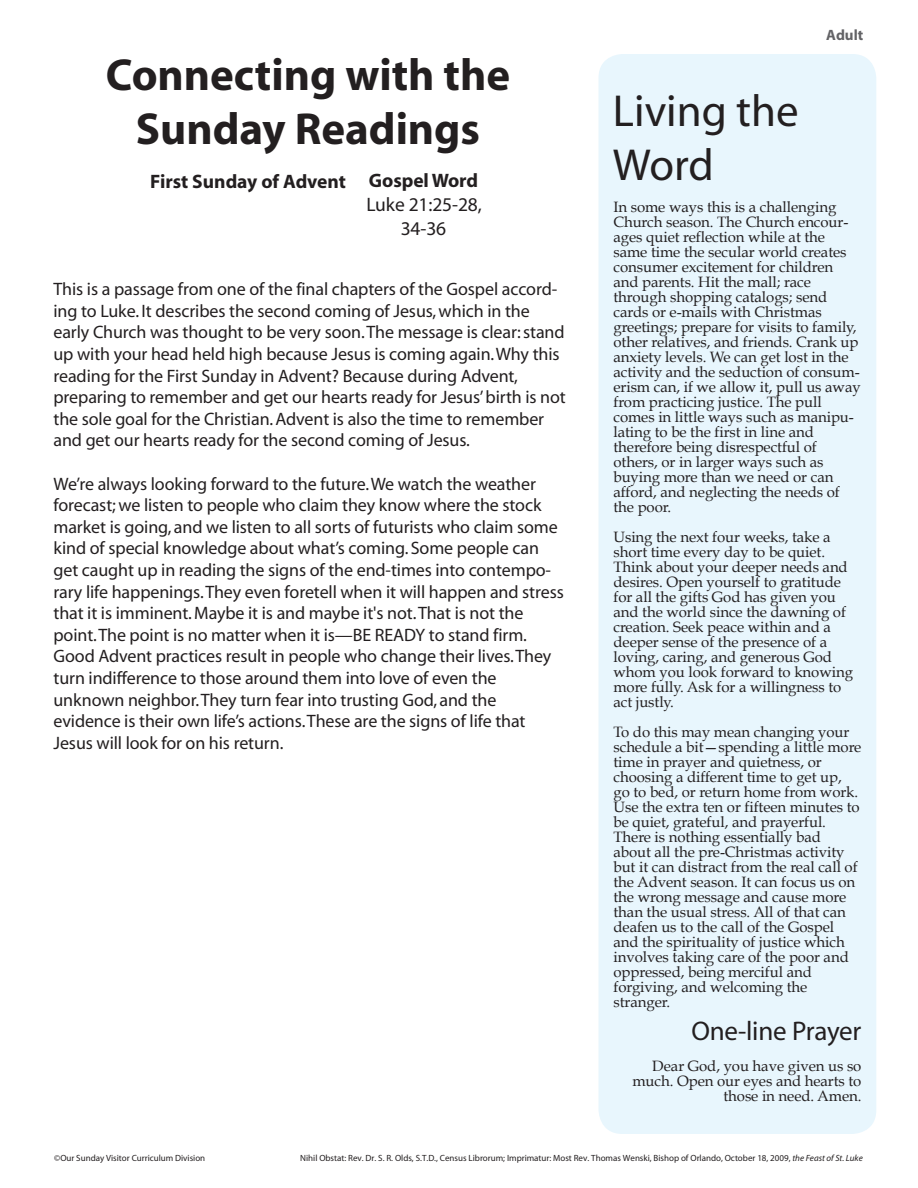
<style>
.page{position:relative;width:918px;height:1188px;background:#fff}
.page>*{position:absolute;margin:0;border:0;box-sizing:border-box;transform-origin:0 0}
.t1{font:700 45px/54px "Myriad";color:#231f20;text-align:center}
.t2{font:45px/54px "Myriad";color:#231f20}
.t3{font:27px "Myriad";letter-spacing:-.005em;color:#231f20}
.t4{font:700 19.5px "Myriad";letter-spacing:-.005em;color:#231f20}
.t5{font:19.5px/24px "Myriad";letter-spacing:-.005em;color:#231f20;text-align:center}
.t6{font:18px/21.6px "Myriad";letter-spacing:-.005em;color:#231f20}
.t7{font:15px/15px "Book Antiqua";letter-spacing:-.005em;color:#231f20}
.t8{font:700 15px "Myriad";color:#636366}
.t9{font:9px "Myriad";color:#231f20}
.s1{font-style:italic}
</style>
<div class="page">
<div style="left:598px;top:54px;width:278px;height:1080px;background:#e8f6fd;border-radius:24px"></div>
<h1 class="t1" style="left:106px;top:50px;width:406px">Connecting with the<br>Sunday Readings</h1>
<h3 class="t4" style="left:150px;top:171px;width:329px">First Sunday of Advent Gospel Word</h3>
<h3 class="t5" style="left:366px;top:194px;width:117px">Luke 21:25-28,<br>34-36</h3>
<p class="t6" style="left:53px;top:279px;width:514px">This is a passage from one of the final chapters of the Gospel accord&shy;ing to Luke. It describes the second coming of Jesus, which in the early Church was thought to be very soon. The message is clear: stand up with your head held high because Jesus is coming again. Why this reading for the First Sunday in Advent? Because during Advent, preparing to remember and get our hearts ready for Jesus’ birth is not the sole goal for the Christian. Advent is also the time to remember and get our hearts ready for the second coming of Jesus.</p>
<p class="t6" style="left:53px;top:474px;width:512px">We’re always looking forward to the future. We watch the weather forecast; we listen to people who claim they know where the stock market is going, and we listen to all sorts of futurists who claim some kind of special knowledge about what’s coming. Some people can get caught up in reading the signs of the end-times into contempo&shy;rary life happenings. They even foretell when it will happen and stress that it is imminent. Maybe it is and maybe it's not. That is not the point. The point is no matter when it is—BE READY to stand firm.<br>Good Advent practices result in people who change their lives. They turn indifference to those around them into love of even the unknown neighbor. They turn fear into trusting God, and the evidence is their own life’s actions. These are the signs of life that Jesus will look for on his return.</p>
<h1 class="t2" style="left:613px;top:85px;width:187px">Living the<br>Word</h1>
<p class="t8" style="left:826px;top:28px;width:39px">Adult</p>
<p class="t7" style="left:613px;top:199px;width:249px">In some ways this is a challenging Church season. The Church encour&shy;ages quiet reflection while at the same time the secular world creates consumer excitement for children and parents. Hit the mall; race through shopping catalogs; send cards or e-mails with Christmas greetings; prepare for visits to family, other relatives, and friends. Crank up anxiety levels. We can get lost in the activity and the seduction of consum&shy;erism can, if we allow it, pull us away from practicing justice. The pull comes in little ways such as manipu&shy;lating to be the first in line and therefore being disrespectful of others, or in larger ways such as buying more than we need or can afford, and neglecting the needs of the poor.</p>
<p class="t7" style="left:613px;top:529px;width:241px">Using the next four weeks, take a short time every day to be quiet.<br>Think about your deeper needs and desires. Open yourself to gratitude for all the gifts God has given you and the world since the dawning of creation. Seek peace within and a deeper sense of the presence of a loving, caring, and generous God whom you look forward to knowing more fully. Ask for a willingness to act justly.</p>
<p class="t7" style="left:613px;top:724px;width:249px">To do this may mean changing your schedule a bit—spending a little more time in prayer and quietness, or choosing a different time to get up, go to bed, or return home from work.<br>Use the extra ten or fifteen minutes to be quiet, grateful, and prayerful.<br>There is nothing essentially bad about all the pre-Christmas activity but it can distract from the real call of the Advent season. It can focus us on the wrong message and cause more than the usual stress. All of that can deafen us to the call of the Gospel and the spirituality of justice which involves taking care of the poor and oppressed, being merciful and forgiving, and welcoming the stranger.</p>
<h2 class="t3" style="left:691px;top:1017px;width:172px">One-line Prayer</h2>
<p class="t7" style="left:632px;top:1059px;width:231px;text-align:right">Dear God, you have given us so much. Open our eyes and hearts to those in need. Amen.</p>
<p class="t9" style="left:54px;top:1153px;width:153px">©Our Sunday Visitor Curriculum Division</p>
<p class="t9" style="left:300px;top:1153px;width:564px">Nihil Obstat: Rev. Dr. S. R. Olds, S.T.D., Census Librorum; Imprimatur: Most Rev. Thomas Wenski, Bishop of Orlando, October 18, 2009, <span class="s1">the Feast of St. Luke</span></p>
</div>
